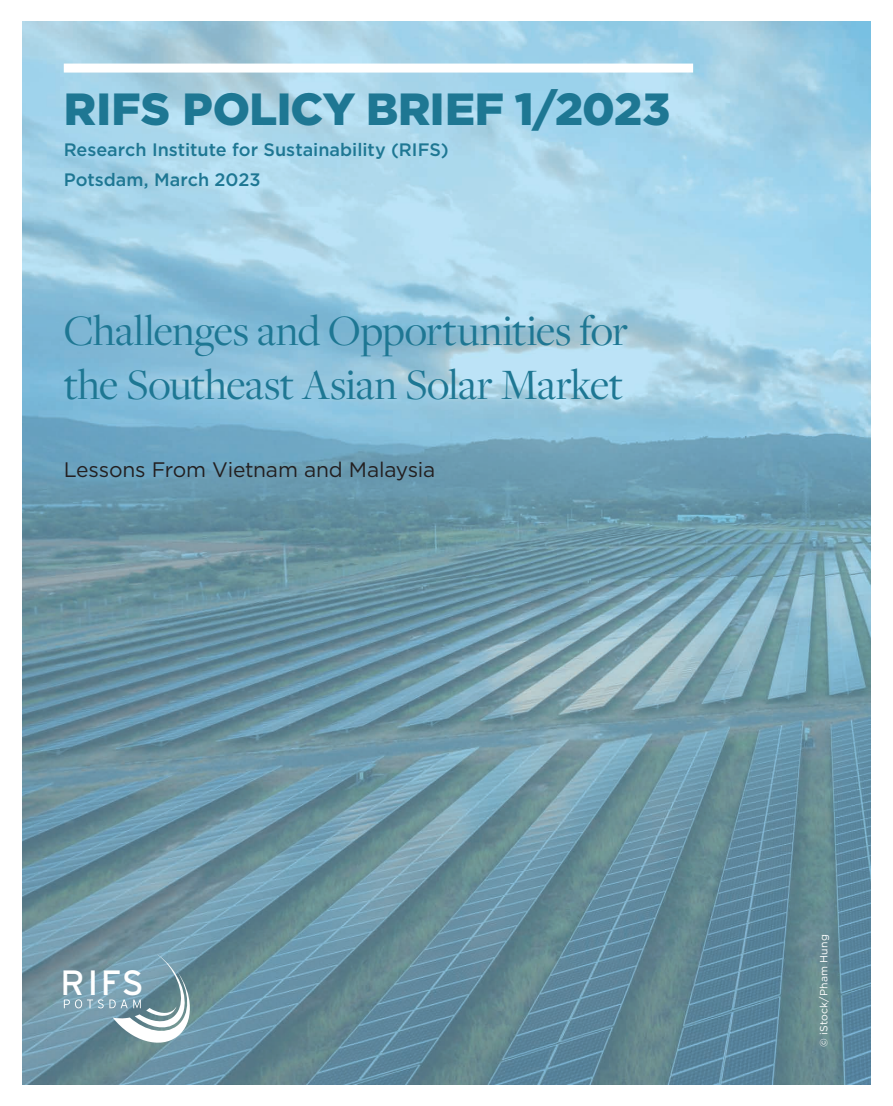
<style>
.page{position:relative;width:893px;height:1106px;background:#fff}
.page>*{position:absolute;margin:0;border:0;box-sizing:border-box;transform-origin:0 0}
.t1{font:45px/54px "Freight Disp Pro";letter-spacing:-.01em;color:#1e7793}
.t2{font:900 45px "Gotham";letter-spacing:-.005em;color:#1e7793}
.t3{font:35.1px "Interstate";color:#fff}
.t4{font:21px "Gotham";letter-spacing:-.01em;color:#231f20}
.t5{font:500 18px/30px "Gotham";color:#1e7793}
.t6{font:10.5px "Gotham";letter-spacing:.015em;color:#fff}
</style>
<div class="page">
<img style="left:22px;top:21px;width:849px;height:1063px">
<svg style="left:64px;top:954px;width:126px;height:88px;background:#85a4b1"></svg>
<div style="left:64px;top:64px;width:629px;height:9px;background:#fff"></div>
<h1 class="t2" style="left:64px;top:78px;width:608px">RIFS POLICY BRIEF 1/2023</h1>
<p class="t5" style="left:64px;top:135px;width:387px">Research Institute for Sustainability (RIFS)<br>Potsdam, March 2023</p>
<h1 class="t1" style="left:64px;top:302px;width:566px">Challenges and Opportunities for the Southeast Asian Solar Market</h1>
<p class="t4" style="left:64px;top:456px;width:373px">Lessons From Vietnam and Malaysia</p>
<h2 class="t3" style="left:61px;top:963px;width:85px">RIFS</h2>
<p class="t6" style="left:817px;top:1046px;width:114px;rotate:-90deg">© iStock/Pham Hung</p>
</div>
